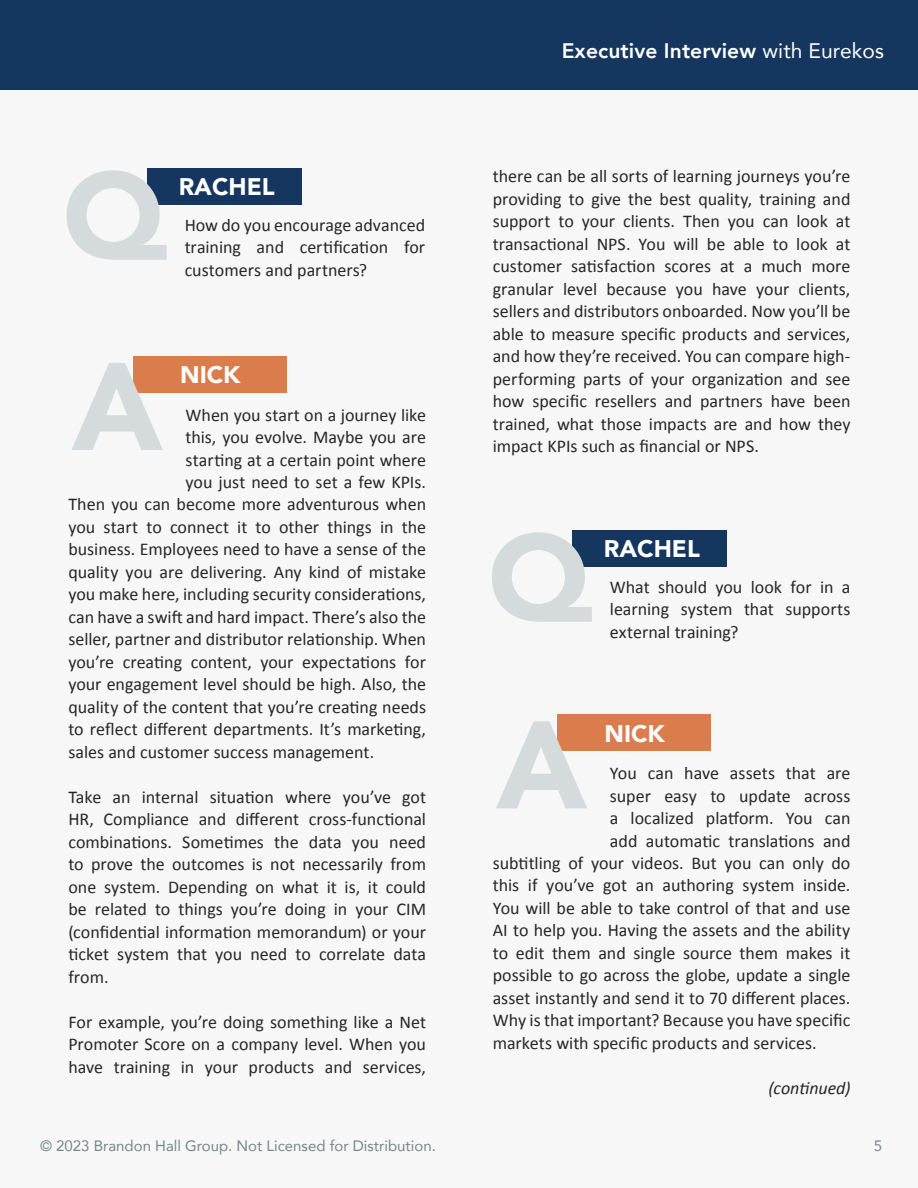
<style>
.page{position:relative;width:918px;height:1188px;background:#f7f7f7}
.page>*{position:absolute;margin:0;border:0;box-sizing:border-box;transform-origin:0 0}
.t1{font:900 123px "Avenir";color:#d5dadc}
.t2{font:900 24px "Avenir";color:#fff}
.t3{font:800 21px "Avenir";letter-spacing:.005em;color:#fff}
.body_copy{font:18px/22.5px "Calibri";color:#262626;text-align:justify}
.body_copy-2{font:italic 18px "Calibri";letter-spacing:-.005em;color:#262626}
.t4{font:15px "Avenir";color:#758589}
.s1{font-weight:400}
</style>
<div class="page">
<div style="left:0;top:0;width:918px;height:90px;background:#15365f"></div>
<div style="left:147px;top:168px;width:155px;height:36px;background:#15365f"></div>
<div style="left:572px;top:530px;width:155px;height:36px;background:#15365f"></div>
<div style="left:133px;top:356px;width:153px;height:36px;background:#db7c4c"></div>
<div style="left:557px;top:715px;width:154px;height:36px;background:#db7c4c"></div>
<p class="t1" style="left:62px;top:111px;width:106px">Q</p>
<p class="t2" style="left:179px;top:166px;width:97px">RACHEL</p>
<p class="body_copy" style="left:185px;top:213px;width:242px">How do you encourage advanced training and certification for customers and partners?</p>
<p class="t1" style="left:72px;top:302px;width:93px">A</p>
<p class="t2" style="left:180px;top:354px;width:62px">NICK</p>
<p class="body_copy" style="left:186px;top:403px;width:242px">When you start on a journey like this, you evolve. Maybe you are starting at a certain point where you just need to set a few KPIs.</p>
<p class="body_copy" style="left:68px;top:492px;width:359px">Then you can become more adventurous when you start to connect it to other things in the business. Employees need to have a sense of the quality you are delivering. Any kind of mistake you make here, including security considerations, can have a swift and hard impact. There’s also the seller, partner and distributor relationship. When you’re creating content, your expectations for your engagement level should be high. Also, the quality of the content that you’re creating needs to reflect different departments. It’s marketing, sales and customer success management.</p>
<p class="body_copy" style="left:68px;top:785px;width:359px">Take an internal situation where you’ve got HR, Compliance and different cross-functional combinations. Sometimes the data you need to prove the outcomes is not necessarily from one system. Depending on what it is, it could be related to things you’re doing in your CIM (confidential information memorandum) or your ticket system that you need to correlate data from.</p>
<p class="body_copy" style="left:68px;top:1010px;width:359px">For example, you’re doing something like a Net Promoter Score on a company level. When you have training in your products and services,</p>
<p class="t3" style="left:562px;top:35px;width:324px">Executive Interview <span class="s1">with Eurekos</span></p>
<p class="body_copy" style="left:493px;top:165px;width:359px">there can be all sorts of learning journeys you’re providing to give the best quality, training and support to your clients. Then you can look at transactional NPS. You will be able to look at customer satisfaction scores at a much more granular level because you have your clients, sellers and distributors onboarded. Now you’ll be able to measure specific products and services, and how they’re received. You can compare high&shy;performing parts of your organization and see how specific resellers and partners have been trained, what those impacts are and how they impact KPIs such as financial or NPS.</p>
<p class="t1" style="left:488px;top:473px;width:106px">Q</p>
<p class="t2" style="left:604px;top:528px;width:97px">RACHEL</p>
<p class="body_copy" style="left:610px;top:575px;width:242px">What should you look for in a learning system that supports external training?</p>
<p class="t1" style="left:496px;top:660px;width:93px">A</p>
<p class="t2" style="left:605px;top:713px;width:62px">NICK</p>
<p class="body_copy" style="left:610px;top:762px;width:242px">You can have assets that are super easy to update across a localized platform. You can add automatic translations and</p>
<p class="body_copy" style="left:493px;top:851px;width:359px">subtitling of your videos. But you can only do this if you’ve got an authoring system inside.<br>You will be able to take control of that and use AI to help you. Having the assets and the ability to edit them and single source them makes it possible to go across the globe, update a single asset instantly and send it to 70 different places.<br>Why is that important? Because you have specific markets with specific products and services.</p>
<p class="body_copy-2" style="left:769px;top:1075px;width:83px">(continued)</p>
<p class="t4" style="left:40px;top:1133px;width:397px">© 2023 Brandon Hall Group. Not Licensed for Distribution.</p>
<p class="t4" style="left:874px;top:1133px;width:10px">5</p>
</div>
